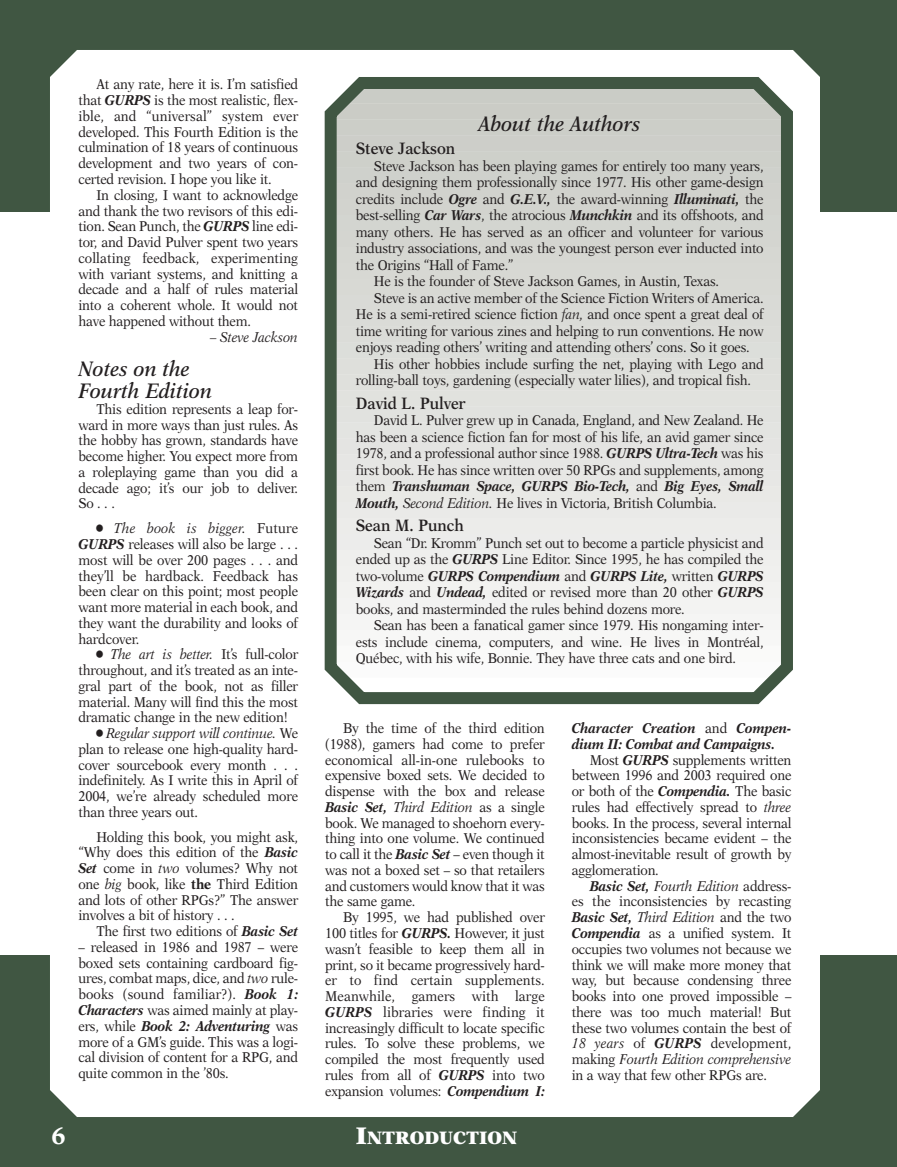
<style>
.page{position:relative;width:897px;height:1167px;background:#fff}
.page>*{position:absolute;margin:0;border:0;box-sizing:border-box;transform-origin:0 0}
.t1{font:700 24px "New Aster";color:#fff}
.t2{font:italic 600 21px/22.5px "New Aster";color:#231f20;scale:.9 1}
.t3{font:900 18px "New Aster";color:#fff}
.t4{font:600 16.5px "New Aster";color:#231f20;scale:.9 1}
.t5{font:14.25px/15.8px "New Aster";letter-spacing:-.015em;color:#231f20;text-align:justify;scale:.9 1}
.t6{font:italic 700 14.25px/15.8px "New Aster";letter-spacing:-.005em;color:#231f20;scale:.9 1}
.t7{font:italic 14.25px "New Aster";letter-spacing:-.015em;color:#231f20;scale:.9 1}
.s1{font-weight:700;font-style:italic}
.s2{font-style:italic}
.s3{font-weight:700}
.s4{font-weight:400;font-style:normal}
.s5{font-size:24px}
</style>
<div class="page">
<div style="left:0;top:0;width:896px;height:1166px;background:#405642"></div>
<div style="left:50px;top:50px;width:769px;height:1066px;background:#fff"></div>
<div style="left:0;top:212px;width:896px;height:742px;background:#fff"></div>
<svg style="left:324px;top:77px;width:468px;height:627px"></svg>
<p class="t5" style="left:78px;top:78px;width:245px;text-indent:18px">At any rate, here it is. I’m satisfied that <span class="s1">GURPS</span> is the most realistic, flex&shy;ible, and “universal” system ever developed. This Fourth Edition is the culmination of 18 years of continuous development and two years of con&shy;certed revision. I hope you like it.</p>
<p class="t5" style="left:78px;top:188px;width:245px;text-indent:18px">In closing, I want to acknowledge and thank the two revisors of this edi&shy;tion. Sean Punch, the <span class="s1">GURPS</span> line edi&shy;tor, and David Pulver spent two years collating feedback, experimenting with variant systems, and knitting a decade and a half of rules material into a coherent whole. It would not have happened without them.</p>
<p class="t7" style="left:210px;top:331px;width:99px">– Steve Jackson</p>
<h2 class="t2" style="left:78px;top:358px;width:150px">Notes on the<br>Fourth Edition</h2>
<p class="t5" style="left:78px;top:402px;width:245px;text-indent:18px">This edition represents a leap for&shy;ward in more ways than just rules. As the hobby has grown, standards have become higher. You expect more from a roleplaying game than you did a decade ago; it’s our job to deliver.<br>So . . .</p>
<p class="t5" style="left:78px;top:521px;width:245px;text-indent:18px">• <span class="s2">The book is bigger.</span> Future <span class="s1">GURPS</span> releases will also be large . . . most will be over 200 pages . . . and they’ll be hardback. Feedback has been clear on this point; most people want more material in each book, and they want the durability and looks of hardcover.</p>
<p class="t5" style="left:78px;top:647px;width:245px;text-indent:18px">• <span class="s2">The art is better.</span> It’s full-color throughout, and it’s treated as an inte&shy;gral part of the book, not as filler material. Many will find this the most dramatic change in the new edition!</p>
<p class="t5" style="left:78px;top:726px;width:245px;text-indent:18px">• <span class="s2">Regular support will continue.</span> We plan to release one high-quality hard&shy;cover sourcebook every month . . . indefinitely. As I write this in April of 2004, we’re already scheduled more than three years out.</p>
<p class="t5" style="left:78px;top:829px;width:245px;text-indent:18px">Holding this book, you might ask, “Why does this edition of the <span class="s1">Basic Set</span> come in <span class="s2">two</span> volumes? Why not one <span class="s2">big</span> book, like <span class="s3">the</span> Third Edition and lots of other RPGs?” The answer involves a bit of history . . .</p>
<p class="t5" style="left:96px;top:924px;width:225px">The first two editions of <span class="s1">Basic Set</span></p>
<p class="t5" style="left:78px;top:940px;width:245px">– released in 1986 and 1987 – were boxed sets containing cardboard fig&shy;ures, combat maps, dice, and <span class="s2">two</span> rule&shy;books (sound familiar?). <span class="s1">Book 1:<br>Characters</span> was aimed mainly at play&shy;ers, while <span class="s1">Book 2: Adventuring</span> was more of a GM’s guide. This was a logi&shy;cal division of content for a RPG, and quite common in the ’80s.</p>
<h2 class="t2" style="left:478px;top:114px;width:182px">About the Authors</h2>
<p class="t4" style="left:356px;top:141px;width:112px">Steve Jackson</p>
<p class="t5" style="left:374px;top:159px;width:434px">Steve Jackson has been playing games for entirely too many years,</p>
<p class="t5" style="left:356px;top:175px;width:454px">and designing them professionally since 1977. His other game-design</p>
<p class="t5" style="left:356px;top:192px;width:454px">credits include <span class="s1">Ogre</span> and <span class="s1">G.E.V.,</span> the award-winning <span class="s1">Illuminati,</span> the</p>
<p class="t5" style="left:356px;top:208px;width:454px">best-selling <span class="s1">Car Wars</span>, the atrocious <span class="s1">Munchkin</span> and its offshoots, and</p>
<p class="t5" style="left:356px;top:225px;width:454px">many others. He has served as an officer and volunteer for various</p>
<p class="t5" style="left:356px;top:241px;width:454px">industry associations, and was the youngest person ever inducted into</p>
<p class="t5" style="left:356px;top:258px;width:177px">the Origins “Hall of Fame.”</p>
<p class="t5" style="left:374px;top:274px;width:385px">He is the founder of Steve Jackson Games, in Austin, Texas.</p>
<p class="t5" style="left:374px;top:291px;width:434px">Steve is an active member of the Science Fiction Writers of America.</p>
<p class="t5" style="left:356px;top:307px;width:454px">He is a semi-retired science fiction <span class="s2">fan,</span> and once spent a great deal of</p>
<p class="t5" style="left:356px;top:324px;width:454px">time writing for various zines and helping to run conventions. He now</p>
<p class="t5" style="left:356px;top:340px;width:439px">enjoys reading others’ writing and attending others’ cons. So it goes.</p>
<p class="t5" style="left:374px;top:357px;width:434px">His other hobbies include surfing the net, playing with Lego and</p>
<p class="t5" style="left:356px;top:373px;width:440px">rolling-ball toys, gardening (especially water lilies), and tropical fish.</p>
<p class="t4" style="left:356px;top:396px;width:123px">David L. Pulver</p>
<p class="t5" style="left:356px;top:413px;width:454px;line-height:16.5px;text-indent:18px">David L. Pulver grew up in Canada, England, and New Zealand. He has been a science fiction fan for most of his life, an avid gamer since 1978, and a professional author since 1988. <span class="s1">GURPS Ultra-Tech</span> was his first book. He has since written over 50 RPGs and supplements, among them <span class="s1">Transhuman Space, GURPS Bio-Tech,</span> and <span class="s1">Big Eyes, Small Mouth,</span> <span class="s2">Second Edition.</span> He lives in Victoria, British Columbia.</p>
<p class="t4" style="left:356px;top:518px;width:121px">Sean M. Punch</p>
<p class="t5" style="left:356px;top:535px;width:454px;line-height:16.5px;text-indent:18px">Sean “Dr. Kromm” Punch set out to become a particle physicist and ended up as the <span class="s1">GURPS</span> Line Editor. Since 1995, he has compiled the two-volume <span class="s1">GURPS Compendium</span> and <span class="s1">GURPS Lite,</span> written <span class="s1">GURPS Wizards</span> and <span class="s1">Undead,</span> edited or revised more than 20 other <span class="s1">GURPS </span>books, and masterminded the rules behind dozens more.</p>
<p class="t5" style="left:356px;top:618px;width:454px;line-height:16.5px;text-indent:18px">Sean has been a fanatical gamer since 1979. His nongaming inter&shy;ests include cinema, computers, and wine. He lives in Montréal, Québec, with his wife, Bonnie. They have three cats and one bird.</p>
<p class="t5" style="left:325px;top:721px;width:245px;text-indent:18px">By the time of the third edition (1988), gamers had come to prefer economical all-in-one rulebooks to expensive boxed sets. We decided to dispense with the box and release <span class="s1">Basic Set,</span> <span class="s2">Third Edition</span> as a single book. We managed to shoehorn every&shy;thing into one volume. We continued to call it the <span class="s1">Basic Set</span> – even though it was not a boxed set – so that retailers and customers would know that it was the same game.</p>
<p class="t5" style="left:325px;top:910px;width:245px;text-indent:18px">By 1995, we had published over 100 titles for <span class="s1">GURPS.</span> However, it just wasn’t feasible to keep them all in print, so it became progressively hard&shy;er to find certain supplements.<br>Meanwhile, gamers with large <span class="s1">GURPS</span> libraries were finding it increasingly difficult to locate specific rules. To solve these problems, we compiled the most frequently used rules from all of <span class="s1">GURPS</span> into two expansion volumes: <span class="s1">Compendium I:</span></p>
<p class="t6" style="left:571px;top:721px;width:245px">Character Creation <span class="s4">and</span> Compen&shy;dium II: Combat and Campaigns.</p>
<p class="t5" style="left:571px;top:752px;width:245px;text-indent:18px">Most <span class="s1">GURPS</span> supplements written between 1996 and 2003 required one or both of the <span class="s1">Compendia.</span> The basic rules had effectively spread to <span class="s2">three </span>books. In the process, several internal inconsistencies became evident – the almost-inevitable result of growth by agglomeration.</p>
<p class="t5" style="left:571px;top:878px;width:245px;text-indent:18px"><span class="s1">Basic Set,</span> <span class="s2">Fourth Edition</span> address&shy;es the inconsistencies by recasting <span class="s1">Basic Set,</span> <span class="s2">Third Edition</span> and the two <span class="s1">Compendia</span> as a unified system. It occupies two volumes not because we think we will make more money that way, but because condensing three books into one proved impossible – there was too much material! But these two volumes contain the best of <span class="s2">18 years</span> of <span class="s1">GURPS</span> development, making <span class="s2">Fourth Edition comprehensive </span>in a way that few other RPGs are.</p>
<h1 class="t1" style="left:51px;top:1125px;width:16px">6</h1>
<p class="t3" style="left:356px;top:1129px;width:163px"><span class="s5">I</span>NTRODUCTION</p>
</div>
